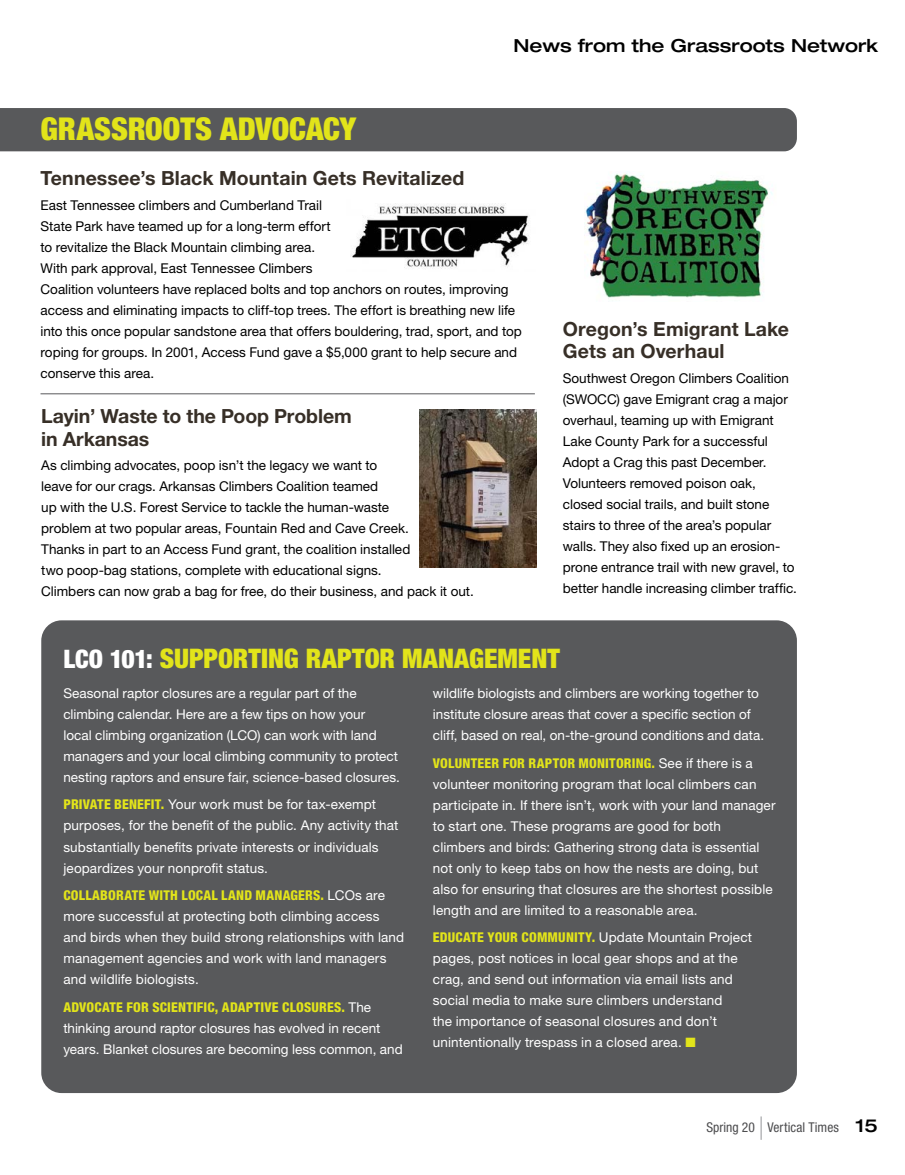
<style>
.page{position:relative;width:905px;height:1175px;background:#fff}
.page>*{position:absolute;margin:0;border:0;box-sizing:border-box;transform-origin:0 0}
.t1{font:900 condensed 31.5px "Helvetica Neue LT Std";color:#e2e41a}
.t2{font:900 condensed 27px "Helvetica Neue LT Std";color:#e2e41a}
.t3{font:700 19.5px/22.5px "Helvetica Neue LT Std";letter-spacing:.005em;color:#372f27}
.t4{font:500 expanded 18px "Helvetica Neue LT Std";color:#000}
.t5{font:13.5px/21px "Helvetica Neue LT Std";letter-spacing:.005em;color:#fff}
.t6{font:13.5px/21px "Helvetica Neue LT Std";color:#000}
.t7{font:condensed 13.5px "Helvetica Neue LT Std";color:#4d4d4f}
.s1{font-size:25.5px;color:#fff}
.s2{font-weight:800;font-stretch:condensed;color:#e2e41a}
.s3{color:#e2e41a}
.s4{font-weight:500;font-stretch:expanded;font-size:18px;color:#000}
</style>
<div class="page">
<svg style="left:760px;top:1116px;width:1px;height:23px"></svg>
<div style="left:41px;top:620px;width:755px;height:473px;background:#58595b;border-radius:20px"></div>
<div style="left:0;top:108px;width:796px;height:43px;background:#58595b"></div>
<hr style="left:40px;top:393px;width:495px;height:1px;background:#58595b">
<img style="left:419px;top:409px;width:117px;height:158px">
<img style="left:351px;top:203px;width:178px;height:66px">
<img style="left:584px;top:173px;width:189px;height:126px">
<h1 class="t1" style="left:40px;top:110px;width:317px">GRASSROOTS ADVOCACY</h1>
<h3 class="t4" style="left:513px;top:35px;width:366px">News from the Grassroots Network</h3>
<h3 class="t3" style="left:40px;top:167px;width:425px">Tennessee’s Black Mountain Gets Revitalized</h3>
<p class="t6" style="left:40px;top:194px;width:483px">East Tennessee climbers and Cumberland Trail<br>State Park have teamed up for a long-term effort<br>to revitalize the Black Mountain climbing area.<br>With park approval, East Tennessee Climbers<br>Coalition volunteers have replaced bolts and top anchors on routes, improving access and eliminating impacts to cliff-top trees. The effort is breathing new life into this once popular sandstone area that offers bouldering, trad, sport, and top roping for groups. In 2001, Access Fund gave a $5,000 grant to help secure and conserve this area.</p>
<h3 class="t3" style="left:41px;top:404px;width:312px">Layin’ Waste to the Poop Problem in Arkansas</h3>
<p class="t6" style="left:41px;top:454px;width:434px">As climbing advocates, poop isn’t the legacy we want to<br>leave for our crags. Arkansas Climbers Coalition teamed<br>up with the U.S. Forest Service to tackle the human-waste<br>problem at two popular areas, Fountain Red and Cave Creek.<br>Thanks in part to an Access Fund grant, the coalition installed<br>two poop-bag stations, complete with educational signs.<br>Climbers can now grab a bag for free, do their business, and pack it out.</p>
<h3 class="t3" style="left:562px;top:317px;width:228px">Oregon’s Emigrant Lake<br>Gets an Overhaul</h3>
<p class="t6" style="left:562px;top:367px;width:235px">Southwest Oregon Climbers Coalition (SWOCC) gave Emigrant crag a major overhaul, teaming up with Emigrant Lake County Park for a successful Adopt a Crag this past December.<br>Volunteers removed poison oak, closed social trails, and built stone stairs to three of the area’s popular walls. They also fixed up an erosion&shy;prone entrance trail with new gravel, to better handle increasing climber traffic.</p>
<h2 class="t2" style="left:63px;top:641px;width:498px"><span class="s1">LCO 101:</span> SUPPORTING RAPTOR MANAGEMENT</h2>
<p class="t5" style="left:63px;top:682px;width:338px">Seasonal raptor closures are a regular part of the climbing calendar. Here are a few tips on how your<br>local climbing organization (LCO) can work with land managers and your local climbing community to protect nesting raptors and ensure fair, science-based closures.</p>
<p class="t5" style="left:63px;top:794px;width:336px"><span class="s2">PRIVATE BENEFIT.</span> Your work must be for tax-exempt purposes, for the benefit of the public. Any activity that substantially benefits private interests or individuals jeopardizes your nonprofit status.</p>
<p class="t5" style="left:63px;top:884px;width:342px"><span class="s2">COLLABORATE WITH LOCAL LAND MANAGERS.</span> LCOs are more successful at protecting both climbing access and birds when they build strong relationships with land management agencies and work with land managers and wildlife biologists.</p>
<p class="t5" style="left:63px;top:996px;width:341px"><span class="s2">ADVOCATE FOR SCIENTIFIC, ADAPTIVE CLOSURES.</span> The thinking around raptor closures has evolved in recent years. Blanket closures are becoming less common, and</p>
<p class="t5" style="left:433px;top:682px;width:332px">wildlife biologists and climbers are working together to institute closure areas that cover a specific section of cliff, based on real, on-the-ground conditions and data.</p>
<p class="t5" style="left:433px;top:752px;width:344px"><span class="s2">VOLUNTEER FOR RAPTOR MONITORING.</span> See if there is a volunteer monitoring program that local climbers can participate in. If there isn’t, work with your land manager to start one. These programs are good for both climbers and birds: Gathering strong data is essential not only to keep tabs on how the nests are doing, but also for ensuring that closures are the shortest possible length and are limited to a reasonable area.</p>
<p class="t5" style="left:433px;top:927px;width:321px"><span class="s2">EDUCATE YOUR COMMUNITY.</span> Update Mountain Project pages, post notices in local gear shops and at the crag, and send out information via email lists and social media to make sure climbers understand<br>the importance of seasonal closures and don’t unintentionally trespass in a closed area. <span class="s3">■</span></p>
<p class="t7" style="left:706px;top:1119px;width:173px">Spring 20 Vertical Times <span class="s4">15</span></p>
</div>
